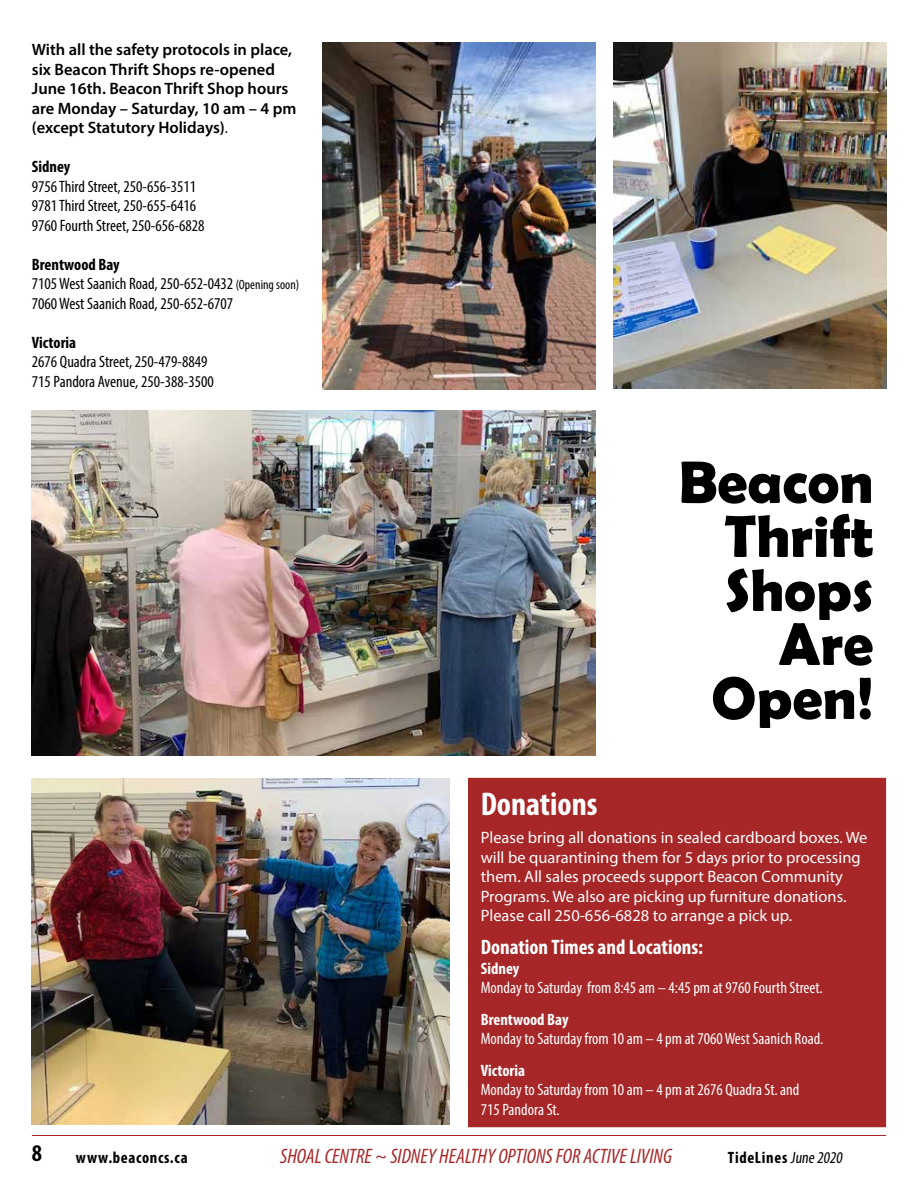
<style>
.page{position:relative;width:918px;height:1188px;background:#fff}
.page>*{position:absolute;margin:0;border:0;box-sizing:border-box;transform-origin:0 0}
.t1{font:700 60px/54px "Berlin Sans FB Demi";color:#000;text-align:right}
.t2{font:700 condensed 33px "Myriad Pro";color:#fff}
.t3{font:700 condensed 24px "Myriad Pro";color:#000}
.t4{font:italic condensed 21px "Myriad Pro";color:#a72627}
.t5{font:700 condensed 21px "Myriad Pro";color:#fff}
.t6{font:condensed 16.5px/19.5px "Myriad Pro";color:#000}
.t7{font:16.5px/19.5px "Myriad Pro";color:#fff}
.t8{font:condensed 16.5px/19.5px "Myriad Pro";color:#fff}
.t9{font:600 16.5px/19.5px "Myriad Pro";color:#000}
.t10{font:700 condensed 16.5px "Myriad Pro";letter-spacing:.04em;color:#000}
.t11{font:700 condensed 16.5px "Myriad Pro";color:#fff}
.t12{font:700 condensed 16.5px "Myriad Pro";color:#000}
.s1{font-weight:400;font-stretch:condensed}
.s2{font-weight:700}
.s3{font-size:13.5px}
.s4{font-weight:400}
</style>
<div class="page">
<hr style="left:32px;top:1135px;width:854px;height:1px;background:#a72627">
<div style="left:468px;top:778px;width:418px;height:349px;background:#a72627"></div>
<img style="left:32px;top:410px;width:563px;height:346px">
<img style="left:613px;top:43px;width:273px;height:346px">
<img style="left:32px;top:778px;width:418px;height:346px">
<img style="left:323px;top:43px;width:272px;height:346px">
<p class="t9" style="left:32px;top:40px;width:266px">With all the safety protocols in place, six Beacon Thrift Shops re-opened June 16th. Beacon Thrift Shop hours are Monday – Saturday, 10 am – 4 pm (except Statutory Holidays)<span class="s1">.</span></p>
<p class="t10" style="left:32px;top:157px;width:40px">Sidney</p>
<p class="t6" style="left:32px;top:177px;width:174px">9756 Third Street, 250-656-3511<br>9781 Third Street, 250-655-6416<br>9760 Fourth Street, 250-656-6828</p>
<p class="t6" style="left:32px;top:255px;width:269px"><span class="s2">Brentwood Bay<br></span>7105 West Saanich Road, 250-652-0432 <span class="s3">(Opening soon)<br></span>7060 West Saanich Road, 250-652-6707</p>
<p class="t12" style="left:32px;top:332px;width:46px">Victoria</p>
<p class="t6" style="left:32px;top:352px;width:183px">2676 Quadra Street, 250-479-8849<br>715 Pandora Avenue, 250-388-3500</p>
<h1 class="t1" style="left:679px;top:454px;width:196px">Beacon<br>Thrift<br>Shops<br>Are<br>Open!</h1>
<h2 class="t2" style="left:481px;top:784px;width:118px">Donations</h2>
<p class="t7" style="left:481px;top:828px;width:388px">Please bring all donations in sealed cardboard boxes. We will be quarantining them for 5 days prior to processing them. All sales proceeds support Beacon Community Programs. We also are picking up furniture donations.<br>Please call 250-656-6828 to arrange a pick up.</p>
<p class="t5" style="left:481px;top:934px;width:224px">Donation Times and Locations:</p>
<p class="t11" style="left:481px;top:958px;width:40px">Sidney</p>
<p class="t8" style="left:481px;top:978px;width:344px">Monday to Saturday from 8:45 am – 4:45 pm at 9760 Fourth Street.</p>
<p class="t11" style="left:481px;top:1009px;width:89px">Brentwood Bay</p>
<p class="t8" style="left:481px;top:1029px;width:344px">Monday to Saturday from 10 am – 4 pm at 7060 West Saanich Road.</p>
<p class="t11" style="left:481px;top:1060px;width:46px">Victoria</p>
<p class="t8" style="left:481px;top:1080px;width:320px">Monday to Saturday from 10 am – 4 pm at 2676 Quadra St. and<br>715 Pandora St.</p>
<h3 class="t3" style="left:32px;top:1138px;width:12px">8</h3>
<p class="t10" style="left:76px;top:1147px;width:113px">www.beaconcs.ca</p>
<p class="t4" style="left:280px;top:1143px;width:393px">SHOAL CENTRE ~ SIDNEY HEALTHY OPTIONS FOR ACTIVE LIVING</p>
<p class="t10" style="left:728px;top:1147px;width:119px">TideLines <span class="s4">June 2020</span></p>
</div>
